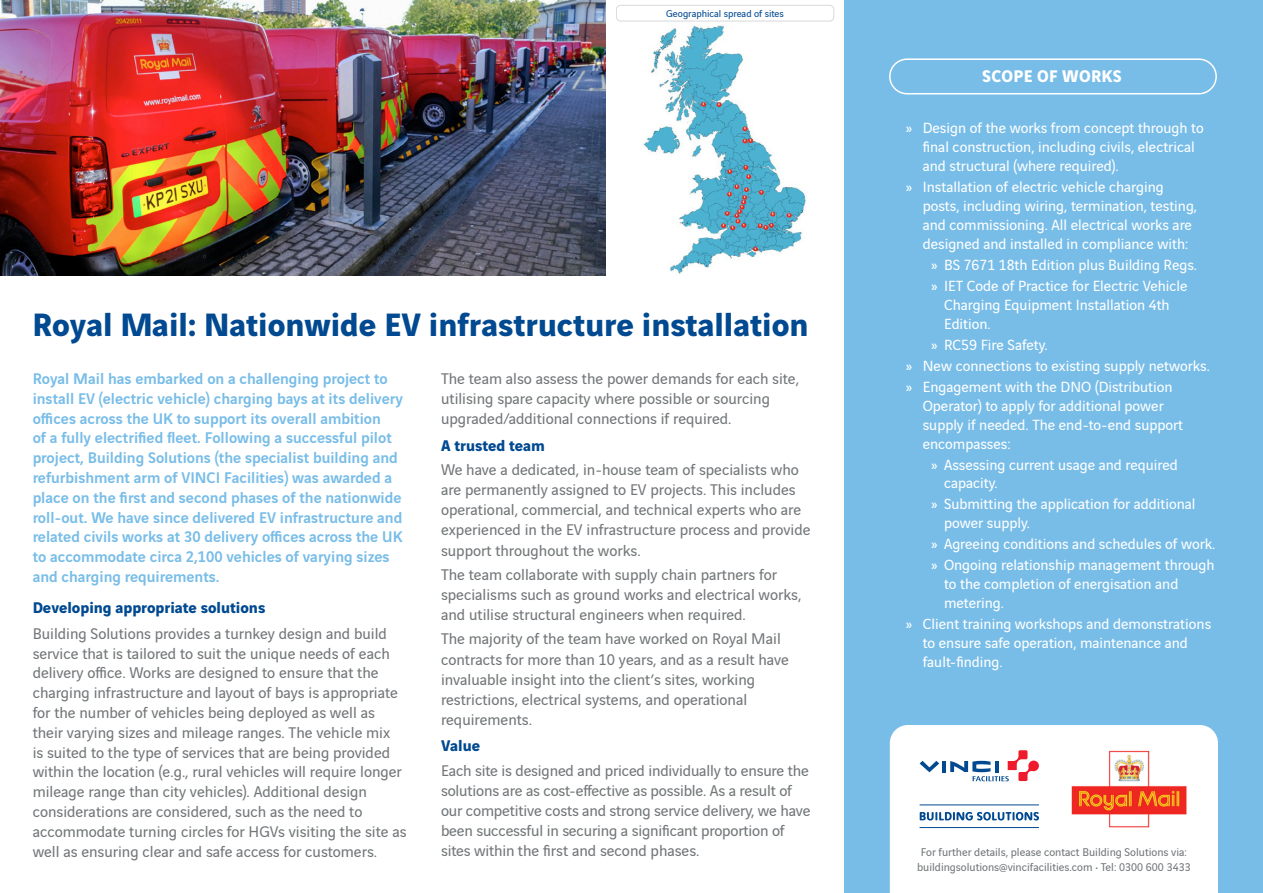
<style>
.page{position:relative;width:1263px;height:893px;background:#fff}
.page>*{position:absolute;margin:0;border:0;box-sizing:border-box;transform-origin:0 0}
.t1{font:700 34.5px "Vinci Sans";color:#014990}
.t2{font:700 18px "Vinci Sans";letter-spacing:.02em;color:#fff}
.Heading_dark_blue{font:16.5px/20.1px "Vinci Sans";color:#737779}
.Heading_dark_blue-2{font:500 16.5px/19.8px "Vinci Sans";color:#78bde8}
.Heading_dark_blue-3{font:700 16.5px "Vinci Sans";color:#014990}
.t3{font:15.75px/18.9px "Vinci Sans";color:#fff}
.t4{font:12px "Vinci Sans";color:#737779}
.t5{font:10.5px "Vinci Sans";color:#014990}
</style>
<div class="page">
<img style="left:641px;top:21px;width:168px;height:253px">
<img style="left:0;top:0;width:605px;height:275px">
<div style="left:845px;top:0;width:418px;height:893px;background:#78bde8"></div>
<div style="left:889px;top:58px;width:328px;height:36px;border:2px solid #fff;border-radius:17px"></div>
<div style="left:616px;top:5px;width:218px;height:16px;border:1px solid #d1d2d4;border-radius:4px"></div>
<div style="left:890px;top:725px;width:328px;height:168px;background:#fff"></div>
<hr style="left:942px;top:761px;width:4px;height:11px;background:#014990">
<svg style="left:919px;top:761px;width:20px;height:11px"></svg>
<svg style="left:950px;top:750px;width:89px;height:31px;background:#d9c8d4"></svg>
<hr style="left:919px;top:805px;width:120px;height:1px;background:#014990">
<hr style="left:919px;top:827px;width:120px;height:1px;background:#014990">
<svg style="left:920px;top:812px;width:119px;height:8px"></svg>
<img style="left:1071px;top:750px;width:115px;height:78px">
<p class="t5" style="left:666px;top:5px;width:119px">Geographical spread of sites</p>
<p class="t1" style="left:33px;top:297px;width:777px">Royal Mail: Nationwide EV infrastructure installation</p>
<p class="Heading_dark_blue-2" style="left:33px;top:367px;width:372px">Royal Mail has embarked on a challenging project to install EV (electric vehicle) charging bays at its delivery offices across the UK to support its overall ambition<br>of a fully electrified fleet. Following a successful pilot project, Building Solutions (the specialist building and refurbishment arm of VINCI Facilities) was awarded a place on the first and second phases of the nationwide roll-out. We have since delivered EV infrastructure and related civils works at 30 delivery offices across the UK to accommodate circa 2,100 vehicles of varying sizes and charging requirements.</p>
<p class="Heading_dark_blue-3" style="left:33px;top:594px;width:234px">Developing appropriate solutions</p>
<p class="Heading_dark_blue" style="left:33px;top:622px;width:375px">Building Solutions provides a turnkey design and build service that is tailored to suit the unique needs of each delivery office. Works are designed to ensure that the charging infrastructure and layout of bays is appropriate for the number of vehicles being deployed as well as their varying sizes and mileage ranges. The vehicle mix<br>is suited to the type of services that are being provided within the location (e.g., rural vehicles will require longer mileage range than city vehicles). Additional design considerations are considered, such as the need to accommodate turning circles for HGVs visiting the site as well as ensuring clear and safe access for customers.</p>
<p class="Heading_dark_blue" style="left:441px;top:367px;width:359px">The team also assess the power demands for each site, utilising spare capacity where possible or sourcing upgraded/additional connections if required.</p>
<p class="Heading_dark_blue-3" style="left:441px;top:432px;width:105px">A trusted team</p>
<p class="Heading_dark_blue" style="left:441px;top:458px;width:371px">We have a dedicated, in-house team of specialists who are permanently assigned to EV projects. This includes operational, commercial, and technical experts who are experienced in the EV infrastructure process and provide support throughout the works.</p>
<p class="Heading_dark_blue" style="left:441px;top:563px;width:362px">The team collaborate with supply chain partners for specialisms such as ground works and electrical works, and utilise structural engineers when required.</p>
<p class="Heading_dark_blue" style="left:441px;top:627px;width:349px">The majority of the team have worked on Royal Mail contracts for more than 10 years, and as a result have invaluable insight into the client’s sites, working restrictions, electrical systems, and operational requirements.</p>
<p class="Heading_dark_blue-3" style="left:441px;top:733px;width:41px">Value</p>
<p class="Heading_dark_blue" style="left:441px;top:759px;width:371px">Each site is designed and priced individually to ensure the solutions are as cost-effective as possible. As a result of our competitive costs and strong service delivery, we have been successful in securing a significant proportion of sites within the first and second phases.</p>
<p class="t2" style="left:982px;top:62px;width:141px">SCOPE OF WORKS</p>
<p class="t3" style="left:923px;top:117px;width:282px;text-indent:-17px">» Design of the works from concept through to final construction, including civils, electrical and structural (where required).</p>
<p class="t3" style="left:923px;top:176px;width:276px;text-indent:-17px">» Installation of electric vehicle charging posts, including wiring, termination, testing, and commissioning. All electrical works are designed and installed in compliance with:</p>
<p class="t3" style="left:931px;top:254px;width:267px">» BS 7671 18th Edition plus Building Regs.</p>
<p class="t3" style="left:944px;top:275px;width:245px;text-indent:-13px">» IET Code of Practice for Electric Vehicle<br>Charging Equipment Installation 4th<br>Edition.</p>
<p class="t3" style="left:931px;top:334px;width:118px">» RC59 Fire Safety.</p>
<p class="t3" style="left:906px;top:355px;width:306px">» New connections to existing supply networks.</p>
<p class="t3" style="left:923px;top:376px;width:262px;text-indent:-17px">» Engagement with the DNO (Distribution Operator) to apply for additional power supply if needed. The end-to-end support encompasses:</p>
<p class="t3" style="left:944px;top:453px;width:235px;text-indent:-13px">» Assessing current usage and required capacity.</p>
<p class="t3" style="left:944px;top:493px;width:253px;text-indent:-13px">» Submitting the application for additional power supply.</p>
<p class="t3" style="left:931px;top:533px;width:286px">» Agreeing conditions and schedules of work.</p>
<p class="t3" style="left:944px;top:554px;width:272px;text-indent:-13px">» Ongoing relationship management through to the completion of energisation and metering.</p>
<p class="t3" style="left:923px;top:613px;width:290px;text-indent:-17px">» Client training workshops and demonstrations to ensure safe operation, maintenance and fault-finding.</p>
<p class="t4" style="left:921px;top:843px;width:268px">For further details, please contact Building Solutions via:</p>
<p class="t4" style="left:917px;top:858px;width:275px">buildingsolutions@vincifacilities.com • Tel: 0300 600 3433</p>
</div>
